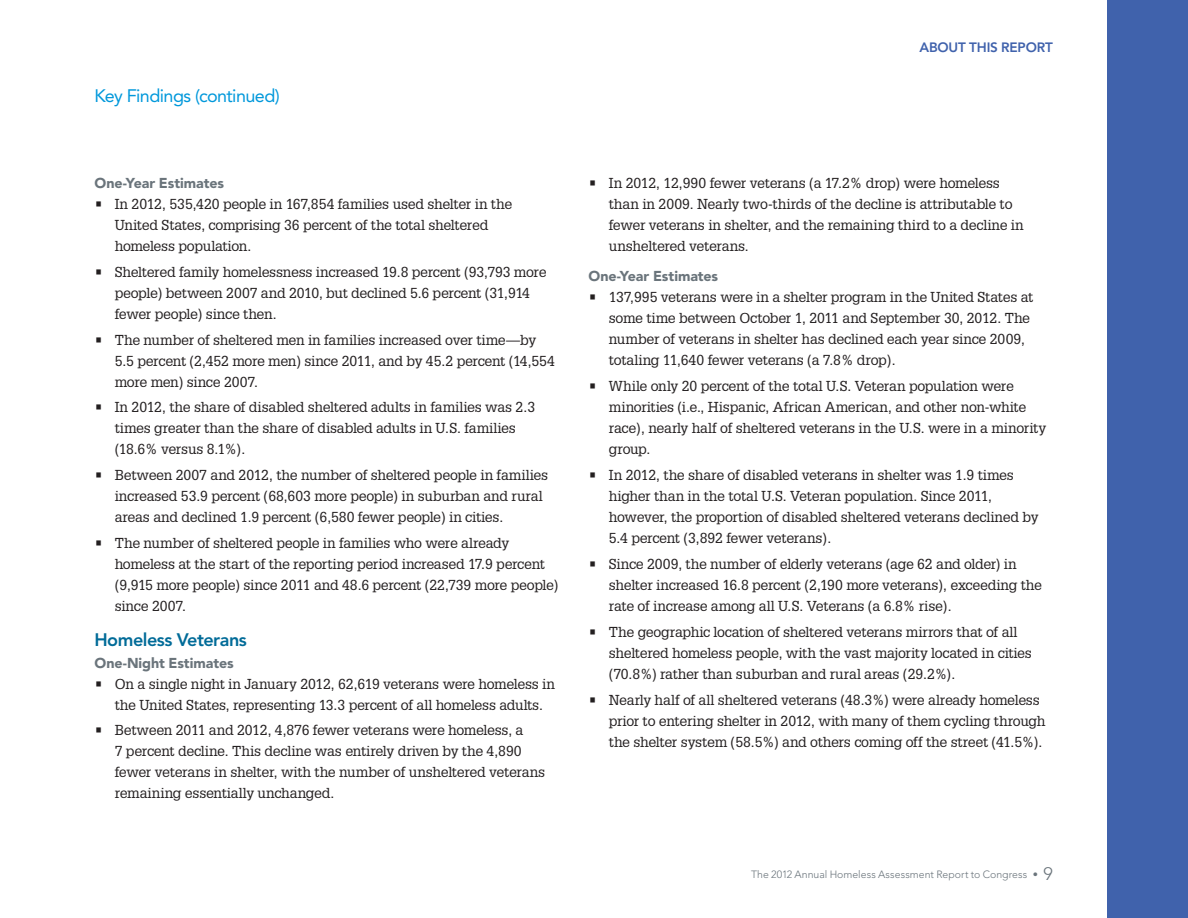
<style>
.page{position:relative;width:1188px;height:918px;background:#fff}
.page>*{position:absolute;margin:0;border:0;box-sizing:border-box;transform-origin:0 0}
.t1{font:18px "Avenir LT Std";letter-spacing:-.035em;color:#0098db}
.t2{font:800 18px "Avenir LT Std";letter-spacing:-.025em;color:#006b98}
.t3{font:900 14.25px "Avenir LT Std";letter-spacing:-.005em;color:#6a747b}
.t4{font:14.1px/21px "Glypha";letter-spacing:-.02em;color:#231f20}
.t5{font:800 13.5px "Avenir LT Std";letter-spacing:-.015em;color:#4062ac}
.t6{font:300 10.5px "Avenir LT Std";letter-spacing:.005em;color:#6a747b}
.s1{font-size:18px}
</style>
<div class="page">
<div style="left:1107px;top:0;width:81px;height:918px;background:#4062ac"></div>
<p class="t1" style="left:94px;top:86px;width:187px">Key Findings (continued)</p>
<p class="t3" style="left:94px;top:174px;width:131px">One-Year Estimates</p>
<p class="t4" style="left:115px;top:193px;width:399px;text-indent:-20px">• In 2012, 535,420 people in 167,854 families used shelter in the<br>United States, comprising 36 percent of the total sheltered homeless population.</p>
<p class="t4" style="left:115px;top:261px;width:433px;text-indent:-20px">• Sheltered family homelessness increased 19.8 percent (93,793 more people) between 2007 and 2010, but declined 5.6 percent (31,914 fewer people) since then.</p>
<p class="t4" style="left:94px;top:329px;width:443px">• The number of sheltered men in families increased over time—by</p>
<p class="t4" style="left:115px;top:350px;width:442px">5.5 percent (2,452 more men) since 2011, and by 45.2 percent (14,554 more men) since 2007.</p>
<p class="t4" style="left:115px;top:397px;width:422px;text-indent:-20px">• In 2012, the share of disabled sheltered adults in families was 2.3 times greater than the share of disabled adults in U.S. families (18.6% versus 8.1%).</p>
<p class="t4" style="left:115px;top:464px;width:435px;text-indent:-20px">• Between 2007 and 2012, the number of sheltered people in families increased 53.9 percent (68,603 more people) in suburban and rural areas and declined 1.9 percent (6,580 fewer people) in cities.</p>
<p class="t4" style="left:115px;top:532px;width:445px;text-indent:-20px">• The number of sheltered people in families who were already homeless at the start of the reporting period increased 17.9 percent (9,915 more people) since 2011 and 48.6 percent (22,739 more people) since 2007.</p>
<p class="t2" style="left:94px;top:629px;width:154px">Homeless veterans</p>
<p class="t3" style="left:94px;top:654px;width:141px">One-Night Estimates</p>
<p class="t4" style="left:94px;top:673px;width:462px">• On a single night in January 2012, 62,619 veterans were homeless in</p>
<p class="t4" style="left:115px;top:694px;width:430px">the United States, representing 13.3 percent of all homeless adults.</p>
<p class="t4" style="left:115px;top:720px;width:432px;text-indent:-20px">• Between 2011 and 2012, 4,876 fewer veterans were homeless, a<br>7 percent decline. This decline was entirely driven by the 4,890 fewer veterans in shelter, with the number of unsheltered veterans remaining essentially unchanged.</p>
<p class="t5" style="left:920px;top:39px;width:135px">About this report</p>
<p class="t4" style="left:609px;top:172px;width:416px;text-indent:-20px">• In 2012, 12,990 fewer veterans (a 17.2% drop) were homeless than in 2009. Nearly two-thirds of the decline is attributable to fewer veterans in shelter, and the remaining third to a decline in unsheltered veterans.</p>
<p class="t3" style="left:589px;top:268px;width:131px">One-Year Estimates</p>
<p class="t4" style="left:589px;top:287px;width:446px">• 137,995 veterans were in a shelter program in the United States at</p>
<p class="t4" style="left:609px;top:308px;width:423px">some time between October 1, 2011 and September 30, 2012. The</p>
<p class="t4" style="left:609px;top:329px;width:418px">number of veterans in shelter has declined each year since 2009,</p>
<p class="t4" style="left:609px;top:350px;width:288px">totaling 11,640 fewer veterans (a 7.8% drop).</p>
<p class="t4" style="left:609px;top:376px;width:439px;text-indent:-20px">• While only 20 percent of the total U.S. Veteran population were minorities (i.e., Hispanic, African American, and other non-white race), nearly half of sheltered veterans in the U.S. were in a minority group.</p>
<p class="t4" style="left:609px;top:464px;width:431px;text-indent:-20px">• In 2012, the share of disabled veterans in shelter was 1.9 times higher than in the total U.S. Veteran population. Since 2011, however, the proportion of disabled sheltered veterans declined by</p>
<p class="t4" style="left:609px;top:527px;width:224px">5.4 percent (3,892 fewer veterans).</p>
<p class="t4" style="left:609px;top:553px;width:435px;text-indent:-20px">• Since 2009, the number of elderly veterans (age 62 and older) in shelter increased 16.8 percent (2,190 more veterans), exceeding the rate of increase among all U.S. Veterans (a 6.8% rise).</p>
<p class="t4" style="left:589px;top:621px;width:430px">• The geographic location of sheltered veterans mirrors that of all</p>
<p class="t4" style="left:609px;top:642px;width:425px">sheltered homeless people, with the vast majority located in cities</p>
<p class="t4" style="left:609px;top:663px;width:348px">(70.8%) rather than suburban and rural areas (29.2%).</p>
<p class="t4" style="left:609px;top:689px;width:438px;text-indent:-20px">• Nearly half of all sheltered veterans (48.3%) were already homeless prior to entering shelter in 2012, with many of them cycling through the shelter system (58.5%) and others coming off the street (41.5%).</p>
<p class="t6" style="left:751px;top:868px;width:303px">The 2012 Annual Homeless Assessment Report to Congress • <span class="s1">9</span></p>
</div>
